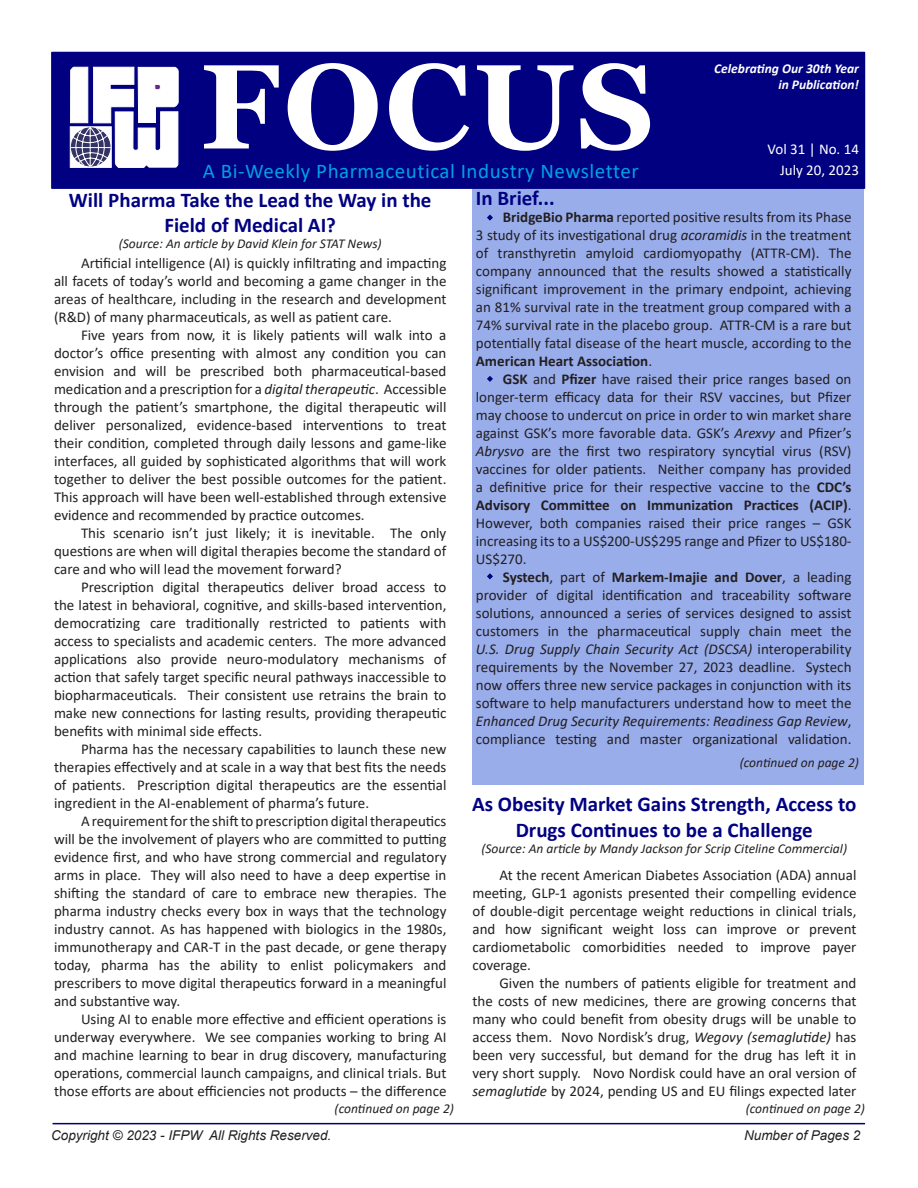
<style>
.page{position:relative;width:918px;height:1188px;background:#fff}
.page>*{position:absolute;margin:0;border:0;box-sizing:border-box;transform-origin:0 0}
.t1{font:700 120px "Georgia";letter-spacing:.025em;color:#fff}
.t2{font:700 21px/25.2px "Calibri";color:#000082;text-align:center}
.t3{font:21px "Calibri";letter-spacing:.025em;color:#00a1e3}
.t4{font:700 21px "Calibri";color:#000080}
.t5{font:15px/18px "Calibri";color:#231f20;text-align:justify}
.Source{font:15px "Calibri";color:#fff}
.t6{font:italic 13.5px "Calibri";color:#231f20}
.t7{font:italic 13.5px "Arial";color:#231f20}
.Source-2{font:italic 700 13.5px "Calibri";color:#fff}
.s1{font-style:italic}
.s2{font-weight:700}
</style>
<div class="page">
<div style="left:472px;top:187px;width:392px;height:598px;background:#99adeb"></div>
<div style="left:51px;top:52px;width:814px;height:137px;background:#000080;border:2px solid #000080"></div>
<svg style="left:487px;top:573px;width:6px;height:7px"></svg>
<svg style="left:487px;top:214px;width:6px;height:7px"></svg>
<svg style="left:487px;top:376px;width:6px;height:6px"></svg>
<hr style="left:53px;top:1123px;width:812px;height:1px;background:#000080">
<svg style="left:70px;top:67px;width:109px;height:101px;background:#cacae0"></svg>
<p class="t1" style="left:200px;top:30px;width:456px">FOCUS</p>
<p class="t3" style="left:203px;top:156px;width:437px">A Bi-Weekly Pharmaceutical Industry Newsletter</p>
<p class="Source-2" style="left:714px;top:59px;width:146px">Celebrating Our 30th Year</p>
<p class="Source-2" style="left:778px;top:75px;width:82px">in Publication!</p>
<p class="Source" style="left:768px;top:139px;width:93px">Vol 31 | No. 14</p>
<p class="Source" style="left:780px;top:160px;width:81px">July 20, 2023</p>
<p class="t2" style="left:69px;top:187px;width:364px">Will Pharma Take the Lead the Way in the<br>Field of Medical AI?</p>
<p class="t6" style="left:119px;top:234px;width:264px">(Source: An article by David Klein for STAT News)</p>
<p class="t5" style="left:54px;top:253px;width:394px;text-indent:27px">Artificial intelligence (AI) is quickly infiltrating and impacting all facets of today’s world and becoming a game changer in the areas of healthcare, including in the research and development (R&amp;D) of many pharmaceuticals, as well as patient care.</p>
<p class="t5" style="left:54px;top:325px;width:394px;text-indent:27px">Five years from now, it is likely patients will walk into a doctor’s office presenting with almost any condition you can envision and will be prescribed both pharmaceutical-based medication and a prescription for a <span class="s1">digital therapeutic</span>. Accessible through the patient’s smartphone, the digital therapeutic will deliver personalized, evidence-based interventions to treat their condition, completed through daily lessons and game-like interfaces, all guided by sophisticated algorithms that will work together to deliver the best possible outcomes for the patient.<br>This approach will have been well-established through extensive evidence and recommended by practice outcomes.</p>
<p class="t5" style="left:54px;top:523px;width:394px;text-indent:27px">This scenario isn’t just likely; it is inevitable. The only questions are when will digital therapies become the standard of care and who will lead the movement forward?</p>
<p class="t5" style="left:54px;top:577px;width:394px;text-indent:27px">Prescription digital therapeutics deliver broad access to the latest in behavioral, cognitive, and skills-based intervention, democratizing care traditionally restricted to patients with access to specialists and academic centers. The more advanced applications also provide neuro-modulatory mechanisms of action that safely target specific neural pathways inaccessible to biopharmaceuticals. Their consistent use retrains the brain to make new connections for lasting results, providing therapeutic benefits with minimal side effects.</p>
<p class="t5" style="left:54px;top:739px;width:394px;text-indent:27px">Pharma has the necessary capabilities to launch these new therapies effectively and at scale in a way that best fits the needs of patients. Prescription digital therapeutics are the essential ingredient in the AI-enablement of pharma’s future.</p>
<p class="t5" style="left:54px;top:811px;width:394px;text-indent:27px">A requirement for the shift to prescription digital therapeutics will be the involvement of players who are committed to putting evidence first, and who have strong commercial and regulatory arms in place. They will also need to have a deep expertise in shifting the standard of care to embrace new therapies. The pharma industry checks every box in ways that the technology industry cannot. As has happened with biologics in the 1980s, immunotherapy and CAR-T in the past decade, or gene therapy today, pharma has the ability to enlist policymakers and prescribers to move digital therapeutics forward in a meaningful and substantive way.</p>
<p class="t5" style="left:54px;top:1009px;width:394px;text-indent:27px">Using AI to enable more effective and efficient operations is underway everywhere. We see companies working to bring AI and machine learning to bear in drug discovery, manufacturing operations, commercial launch campaigns, and clinical trials. But those efforts are about efficiencies not products – the difference</p>
<p class="t6" style="left:335px;top:1099px;width:121px">(continued on page 2)</p>
<p class="t4" style="left:476px;top:183px;width:80px">In Brief...</p>
<p class="t5" style="left:476px;top:207px;width:377px;text-indent:27px"><span class="s2">BridgeBio Pharma</span> reported positive results from its Phase 3 study of its investigational drug <span class="s1">acoramidis</span> in the treatment of transthyretin amyloid cardiomyopathy (ATTR-CM). The company announced that the results showed a statistically significant improvement in the primary endpoint, achieving an 81% survival rate in the treatment group compared with a 74% survival rate in the placebo group. ATTR-CM is a rare but potentially fatal disease of the heart muscle, according to the <span class="s2">American Heart Association</span>.</p>
<p class="t5" style="left:476px;top:369px;width:377px;text-indent:27px"><span class="s2">GSK</span> and <span class="s2">Pfizer</span> have raised their price ranges based on longer-term efficacy data for their RSV vaccines, but Pfizer may choose to undercut on price in order to win market share against GSK’s more favorable data. GSK’s <span class="s1">Arexvy</span> and Pfizer’s <span class="s1">Abrysvo</span> are the first two respiratory syncytial virus (RSV) vaccines for older patients. Neither company has provided a definitive price for their respective vaccine to the <span class="s2">CDC’s Advisory Committee on Immunization Practices (ACIP)</span>.<br>However, both companies raised their price ranges – GSK increasing its to a US$200-US$295 range and Pfizer to US$180- US$270.</p>
<p class="t5" style="left:476px;top:567px;width:377px;text-indent:27px"><span class="s2">Systech</span>, part of <span class="s2">Markem-Imajie and Dover</span>, a leading provider of digital identification and traceability software solutions, announced a series of services designed to assist customers in the pharmaceutical supply chain meet the <span class="s1">U.S. Drug Supply Chain Security Act (DSCSA)</span> interoperability requirements by the November 27, 2023 deadline. Systech now offers three new service packages in conjunction with its software to help manufacturers understand how to meet the <span class="s1">Enhanced Drug Security Requirements: Readiness Gap Review</span>, compliance testing and master organizational validation.</p>
<p class="t6" style="left:740px;top:753px;width:121px">(continued on page 2)</p>
<p class="t2" style="left:472px;top:792px;width:386px">As Obesity Market Gains Strength, Access to<br>Drugs Continues to be a Challenge</p>
<p class="t6" style="left:481px;top:839px;width:367px">(Source: An article by Mandy Jackson for Scrip Citeline Commercial)</p>
<p class="t5" style="left:472px;top:866px;width:386px;text-indent:27px">At the recent American Diabetes Association (ADA) annual meeting, GLP-1 agonists presented their compelling evidence of double-digit percentage weight reductions in clinical trials, and how significant weight loss can improve or prevent cardiometabolic comorbidities needed to improve payer coverage.</p>
<p class="t5" style="left:472px;top:974px;width:386px;text-indent:27px">Given the numbers of patients eligible for treatment and the costs of new medicines, there are growing concerns that many who could benefit from obesity drugs will be unable to access them. Novo Nordisk’s drug, <span class="s1">Wegovy (semaglutide)</span> has been very successful, but demand for the drug has left it in very short supply. Novo Nordisk could have an oral version of <span class="s1">semaglutide</span> by 2024, pending US and EU filings expected later</p>
<p class="t6" style="left:746px;top:1099px;width:121px">(continued on page 2)</p>
<p class="t7" style="left:51px;top:1126px;width:282px">Copyright © 2023 - IFPW All Rights Reserved.</p>
<p class="t7" style="left:744px;top:1126px;width:118px">Number of Pages 2</p>
</div>
